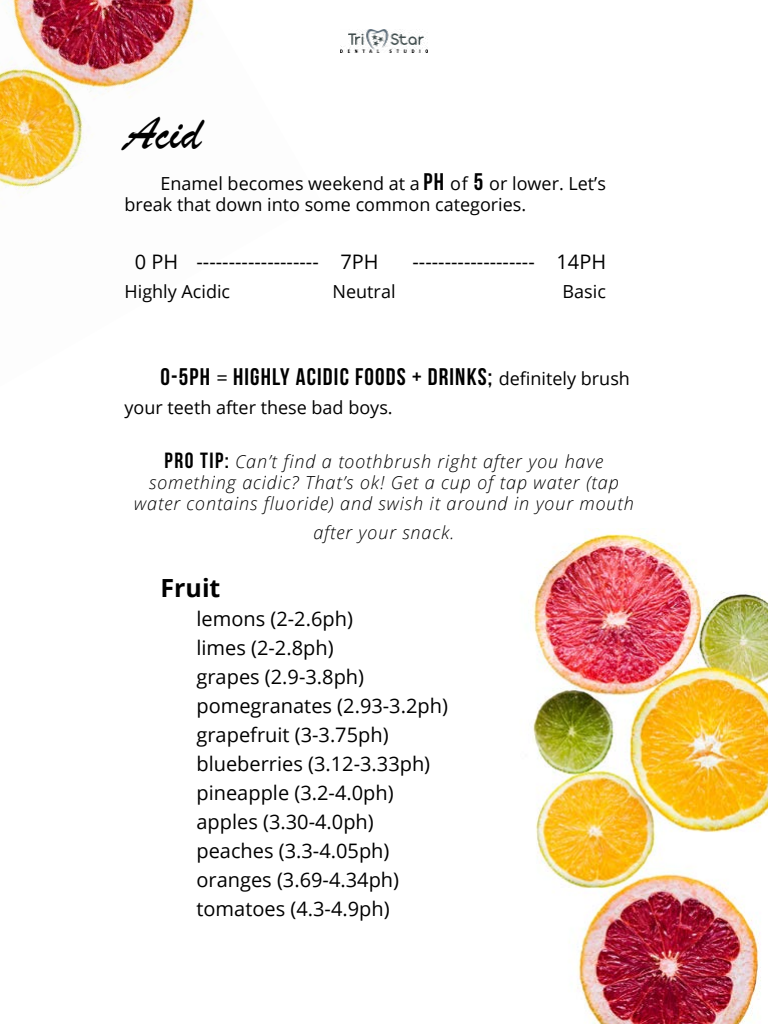
<style>
.page{position:relative;width:768px;height:1024px;background:#fff}
.page>*{position:absolute;margin:0;border:0;box-sizing:border-box;transform-origin:0 0}
.t1{font:49px "Brush Script";color:#000}
.t2{font:700 25px "Open Sans";color:#000}
.t3{font:24px "Bebas Neue";letter-spacing:.05em;color:#000}
.t4{font:20px/29px "Open Sans";color:#000}
.t5{font:italic 300 18px/21px "Open Sans";letter-spacing:.05em;color:#000;text-align:center}
.t6{font:18px/21px "Open Sans";color:#000}
.s1{font-family:"Bebas Neue";font-size:24px}
.s2{font-family:"Open Sans";font-size:20px}
.s3{font-family:"Open Sans";font-size:18px}
.s4{font-family:"Bebas Neue";font-weight:400;font-style:normal;font-size:22px}
</style>
<div class="page">
<img style="left:0;top:0;width:208px;height:197px">
<img style="left:532px;top:528px;width:236px;height:496px">
<img style="left:340px;top:30px;width:88px;height:23px">
<h1 class="t1" style="left:124px;top:103px;width:79px">Acid</h1>
<p class="t6" style="left:125px;top:173px;width:483px;text-indent:36px">Enamel becomes weekend at a <span class="s1">PH</span> of <span class="s1">5</span> or lower. Let’s break that down into some common categories.</p>
<p class="t4" style="left:135px;top:247px;width:245px">0 PH ------------------- 7PH</p>
<p class="t4" style="left:412px;top:247px;width:195px">------------------- 14PH</p>
<p class="t6" style="left:124px;top:281px;width:107px">Highly Acidic</p>
<p class="t6" style="left:333px;top:281px;width:64px">Neutral</p>
<p class="t6" style="left:563px;top:281px;width:45px">Basic</p>
<p class="t3" style="left:160px;top:364px;width:471px">0-5PH <span class="s2">=</span> HIGHLY ACIDIC FOODS + DRINKS; <span class="s3">definitely brush</span></p>
<p class="t6" style="left:124px;top:397px;width:270px">your teeth after these bad boys.</p>
<p class="t5" style="left:134px;top:451px;width:501px"><span class="s4">PRO TIP:</span> Can’t find a toothbrush right after you have something acidic? That’s ok! Get a cup of tap water (tap water contains fluoride) and swish it around in your mouth</p>
<p class="t5" style="left:313px;top:522px;width:143px">after your snack.</p>
<p class="t2" style="left:160px;top:571px;width:61px">Fruit</p>
<p class="t4" style="left:196px;top:604px;width:253px">lemons (2-2.6ph)<br>limes (2-2.8ph)<br>grapes (2.9-3.8ph) pomegranates (2.93-3.2ph) grapefruit (3-3.75ph) blueberries (3.12-3.33ph) pineapple (3.2-4.0ph) apples (3.30-4.0ph) peaches (3.3-4.05ph) oranges (3.69-4.34ph) tomatoes (4.3-4.9ph)</p>
</div>
